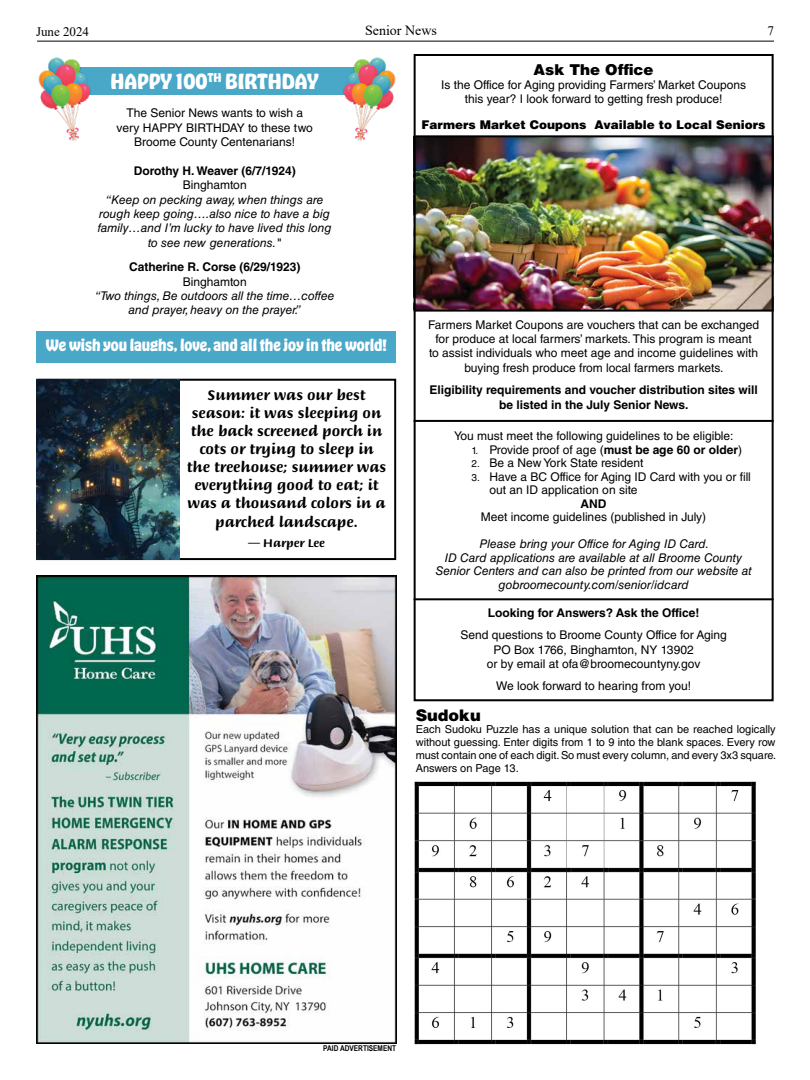
<style>
.page{position:relative;width:810px;height:1080px;background:#fff}
.page>*{position:absolute;margin:0;border:0;box-sizing:border-box;transform-origin:0 0}
.t1{font:700 20px "Hobeaux";color:#fff}
.t2{font:900 16px "Helvetica LT Std";color:#000}
.t3{font:700 15px/18.2px "Briem Script Std";color:#000;text-align:center}
.t4{font:700 15px "Hobeaux";color:#fff}
.t5{font:900 15px "Helvetica LT Std";color:#000}
.t6{font:14px "Times New Roman";color:#000}
.t7{font:13px "Times New Roman";color:#000}
.t8{font:12px/14.4px "Helvetica LT Std";color:#000;text-align:center}
.t9{font:italic 12px/14.4px "Helvetica LT Std";color:#000;text-align:center}
.t10{font:700 12px/14.4px "Helvetica LT Std";color:#000;text-align:center}
.t11{font:900 12px "Helvetica LT Std";color:#000}
.t12{font:700 12px "Briem Script Std";color:#000}
.t13{font:11px/13px "Helvetica LT Std";letter-spacing:-.005em;color:#000;text-align:justify}
.t14{font:700 8px "Arial Narrow";color:#000}
.s1{font-size:10px}
.s2{font-weight:700}
</style>
<div class="page">
<img style="left:414px;top:781px;width:342px;height:264px">
<img style="left:36px;top:576px;width:360px;height:468px">
<div style="left:54px;top:68px;width:321px;height:27px;background:#49a7c7"></div>
<img style="left:38px;top:57px;width:71px;height:84px">
<img style="left:325px;top:57px;width:71px;height:84px">
<div style="left:36px;top:331px;width:360px;height:32px;background:#49a7c7"></div>
<img style="left:417px;top:137px;width:354px;height:173px">
<div style="left:414px;top:54px;width:360px;height:647px;border:2px solid #000"></div>
<hr style="left:414px;top:420px;width:360px;height:2px;background:#000">
<hr style="left:414px;top:598px;width:360px;height:2px;background:#000">
<hr style="left:414px;top:310px;width:360px;height:2px;background:#000">
<hr style="left:414px;top:135px;width:360px;height:2px;background:#000">
<div style="left:36px;top:379px;width:360px;height:181px;border:2px solid #000"></div>
<img style="left:36px;top:379px;width:143px;height:181px">
<hr style="left:37px;top:41px;width:737px;height:1px;background:#000">
<p class="t7" style="left:36px;top:23px;width:55px">June 2024</p>
<p class="t6" style="left:365px;top:20px;width:73px">Senior News</p>
<p class="t7" style="left:768px;top:21px;width:8px">7</p>
<h1 class="t1" style="left:111px;top:68px;width:210px">HAPPY 100<sup>TH</sup> BIRTHDAY</h1>
<p class="t8" style="left:117px;top:106px;width:198px">The Senior News wants to wish a very HAPPY BIRTHDAY to these two<br>Broome County Centenarians!</p>
<p class="t10" style="left:134px;top:163px;width:164px">Dorothy H. Weaver (6/7/1924)</p>
<p class="t8" style="left:183px;top:178px;width:65px">Binghamton</p>
<p class="t9" style="left:98px;top:192px;width:235px">“Keep on pecking away, when things are rough keep going….also nice to have a big family…and I’m lucky to have lived this long to see new generations."</p>
<p class="t10" style="left:129px;top:260px;width:173px">Catherine R. Corse (6/29/1923)</p>
<p class="t8" style="left:183px;top:274px;width:65px">Binghamton</p>
<p class="t9" style="left:95px;top:289px;width:241px">“Two things, Be outdoors all the time…coffee and prayer, heavy on the prayer.”</p>
<p class="t4" style="left:46px;top:335px;width:342px">We wish you laughs, love, and all the joy in the world!</p>
<p class="t3" style="left:187px;top:386px;width:201px">Summer was our best season: it was sleeping on the back screened porch in cots or trying to sleep in the treehouse; summer was everything good to eat; it was a thousand colors in a parched landscape.</p>
<p class="t12" style="left:248px;top:536px;width:79px">— Harper Lee</p>
<p class="t5" style="left:534px;top:59px;width:122px">Ask The Office</p>
<p class="t8" style="left:441px;top:77px;width:306px">Is the Office for Aging providing Farmers’ Market Coupons this year? I look forward to getting fresh produce!</p>
<p class="t11" style="left:422px;top:117px;width:346px">Farmers Market Coupons Available to Local Seniors</p>
<p class="t8" style="left:428px;top:317px;width:333px">Farmers Market Coupons are vouchers that can be exchanged for produce at local farmers’ markets. This program is meant<br>to assist individuals who meet age and income guidelines with buying fresh produce from local farmers markets.</p>
<p class="t10" style="left:429px;top:383px;width:330px">Eligibility requirements and voucher distribution sites will be listed in the July Senior News.</p>
<p class="t8" style="left:454px;top:429px;width:281px">You must meet the following guidelines to be eligible:</p>
<p class="t8" style="left:472px;top:442px;width:272px"><span class="s1">1.</span> Provide proof of age (<span class="s2">must be age 60 or older</span>)</p>
<p class="t8" style="left:472px;top:456px;width:173px"><span class="s1">2.</span> Be a New York State resident</p>
<p class="t8" style="left:490px;top:470px;width:263px;line-height:13.5px;text-align:left;text-indent:-18px"><span class="s1">3.</span> Have a BC Office for Aging ID Card with you or fill out an ID application on site</p>
<p class="t10" style="left:581px;top:496px;width:27px">AND</p>
<p class="t8" style="left:481px;top:510px;width:227px">Meet income guidelines (published in July)</p>
<p class="t9" style="left:435px;top:537px;width:318px;line-height:13.5px">Please bring your Office for Aging ID Card.<br>ID Card applications are available at all Broome County Senior Centers and can also be printed from our website at gobroomecounty.com/senior/idcard</p>
<p class="t10" style="left:488px;top:605px;width:213px">Looking for Answers? Ask the Office!</p>
<p class="t8" style="left:460px;top:628px;width:268px">Send questions to Broome County Office for Aging<br>PO Box 1766, Binghamton, NY 13902<br>or by email at ofa@broomecountyny.gov</p>
<p class="t8" style="left:496px;top:679px;width:197px">We look forward to hearing from you!</p>
<h2 class="t2" style="left:416px;top:705px;width:66px">Sudoku</h2>
<p class="t13" style="left:416px;top:723px;width:362px">Each Sudoku Puzzle has a unique solution that can be reached logically without guessing. Enter digits from 1 to 9 into the blank spaces. Every row must contain one of each digit. So must every column, and every 3x3 square.<br>Answers on Page 13.</p>
<p class="t14" style="left:323px;top:1042px;width:74px">PAID ADVERTISEMENT</p>
</div>
